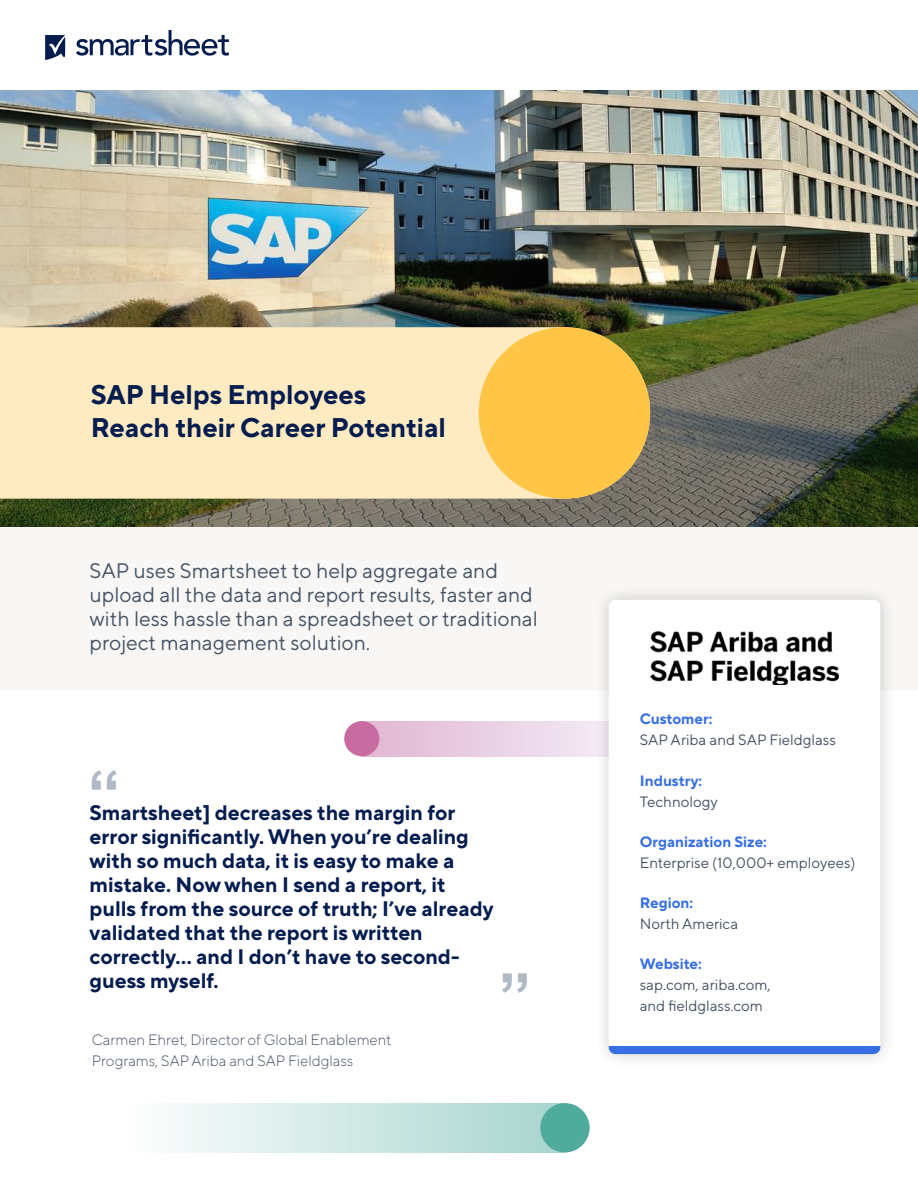
<style>
.page{position:relative;width:918px;height:1188px;background:#fff}
.page>*{position:absolute;margin:0;border:0;box-sizing:border-box;transform-origin:0 0}
.t1{font:700 27px/33px "TT Norms Pro";color:#041c4e}
.t2{font:700 21px/24px "TT Norms Pro";color:#041c4e}
.t3{font:21px/24px "TT Norms Pro";color:#455264}
.t4{font:15px/21px "TT Norms Pro";color:#455264}
.t5{font:300 15px/21px "TT Norms Pro";color:#455264}
.t6{font:700 15px "TT Norms Pro";color:#386fe5}
</style>
<div class="page">
<svg style="left:76px;top:30px;width:153px;height:26px"></svg>
<svg style="left:45px;top:35px;width:20px;height:25px"></svg>
<div style="left:344px;top:721px;width:35px;height:35px;background:#c76ba1;border-radius:50%"></div>
<img style="left:0;top:91px;width:918px;height:436px">
<div style="left:0;top:327px;width:650px;height:172px;background:#feebc2"></div>
<div style="left:478px;top:327px;width:172px;height:172px;background:#ffc547;border-radius:85px"></div>
<div style="left:0;top:528px;width:918px;height:163px;background:#f8f7f5"></div>
<div style="left:593px;top:585px;width:303px;height:484px;background:#000;opacity:.2"></div>
<div style="left:609px;top:600px;width:271px;height:454px;background:#fff;border-radius:7px"></div>
<div style="left:609px;top:1046px;width:271px;height:8px;background:#386fe5"></div>
<svg style="left:92px;top:770px;width:25px;height:20px"></svg>
<svg style="left:502px;top:973px;width:25px;height:20px"></svg>
<img style="left:650px;top:631px;width:189px;height:53px">
<img style="left:175px;top:1103px;width:385px;height:49px">
<div style="left:540px;top:1103px;width:50px;height:49px;background:#4fab9c;border-radius:50%"></div>
<p class="t1" style="left:91px;top:376px;width:357px">SAP Helps Employees<br>Reach their Career Potential</p>
<p class="t3" style="left:90px;top:557px;width:450px">SAP uses Smartsheet to help aggregate and upload all the data and report results, faster and with less hassle than a spreadsheet or traditional project management solution.</p>
<p class="t2" style="left:90px;top:800px;width:405px">Smartsheet] decreases the margin for error significantly. When you’re dealing with so much data, it is easy to make a mistake. Now when I send a report, it pulls from the source of truth; I’ve already validated that the report is written correctly... and I don’t have to second&shy;guess myself.</p>
<p class="t5" style="left:92px;top:1028px;width:301px">Carmen Ehret, Director of Global Enablement<br>Programs, SAP Ariba and SAP Fieldglass</p>
<p class="t6" style="left:640px;top:708px;width:74px">Customer:</p>
<p class="t4" style="left:640px;top:729px;width:197px">SAP Ariba and SAP Fieldglass</p>
<p class="t6" style="left:640px;top:769px;width:64px">Industry:</p>
<p class="t4" style="left:640px;top:790px;width:80px">Technology</p>
<p class="t6" style="left:640px;top:830px;width:129px">Organization Size:</p>
<p class="t4" style="left:640px;top:851px;width:217px">Enterprise (10,000+ employees)</p>
<p class="t6" style="left:640px;top:892px;width:55px">Region:</p>
<p class="t4" style="left:640px;top:912px;width:100px">North America</p>
<p class="t6" style="left:640px;top:953px;width:63px">Website:</p>
<p class="t4" style="left:640px;top:973px;width:133px">sap.com, ariba.com, and feldglass.com</p>
</div>
